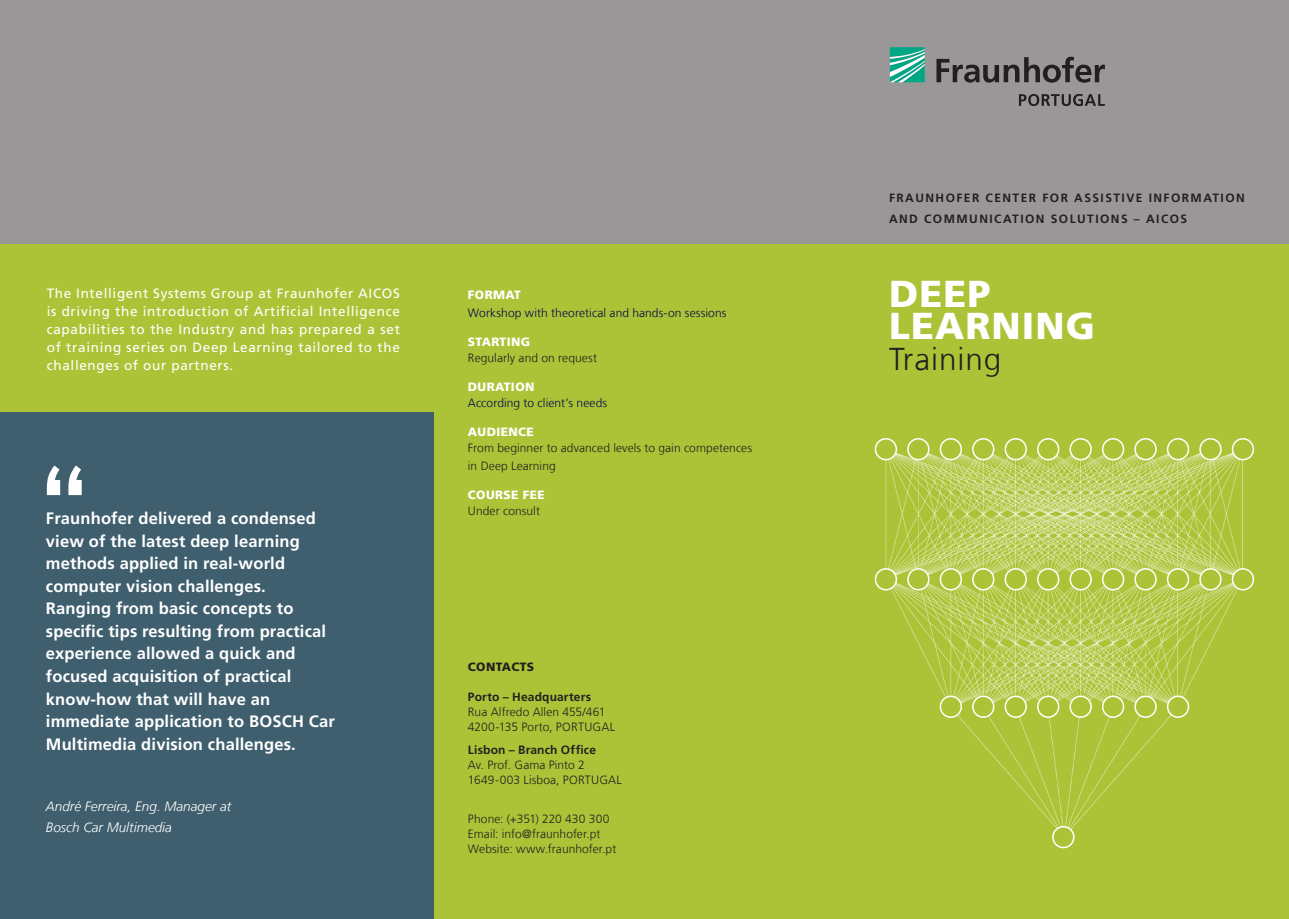
<style>
.page{position:relative;width:1289px;height:919px;background:#fff}
.page>*{position:absolute;margin:0;border:0;box-sizing:border-box;transform-origin:0 0}
._06_Fließtext{font:700 108px "Century Gothic";color:#fff}
._02_Standardüberschr{font:900 37.5px "Frutiger LT Com";letter-spacing:.03em;color:#fff}
._02_Standardüberschr-2{font:300 31.5px "Frutiger LT Com";letter-spacing:.03em;color:#231f20}
._06_Fließtext-2{font:700 16.5px/22.5px "Frutiger LT Com";letter-spacing:.01em;color:#fff}
._01_DIN_A5___Einrich{font:13.5px/18px "Frutiger LT Com";letter-spacing:.05em;color:#fff;text-align:justify}
._06_Fließtext-3{font:italic 300 13.5px "Frutiger LT Com";color:#fff}
.text_no_spaces{font:300 12px/18px "Frutiger LT Com";letter-spacing:.005em;color:#231f20}
._10_Institutsname{font:700 12px "Frutiger LT Com";letter-spacing:.12em;color:#231f20}
.text_no_spaces-2{font:300 12px "Frutiger LT Com";letter-spacing:.01em;color:#030a49}
._10_Institutsname-2{font:900 12px "Frutiger LT Com";letter-spacing:.03em;color:#fff}
.text_no_spaces-3{font:700 12px "Frutiger LT Com";letter-spacing:.015em;color:#231f20}
._10_Institutsname-3{font:900 12px "Frutiger LT Com";letter-spacing:.03em;color:#231f20}
</style>
<div class="page">
<div style="left:0;top:243px;width:1288px;height:675px;background:#adc337"></div>
<div style="left:0;top:0;width:1288px;height:244px;background:#999798"></div>
<div style="left:0;top:412px;width:434px;height:506px;background:#3f5f6e"></div>
<svg style="left:889px;top:47px;width:35px;height:35px"></svg>
<svg style="left:936px;top:57px;width:168px;height:26px"></svg>
<svg style="left:1019px;top:94px;width:85px;height:12px"></svg>
<img style="left:877px;top:438px;width:378px;height:411px">
<div style="left:875px;top:439px;width:21px;height:20px;background:#adc337;border-radius:50%"></div>
<div style="left:874px;top:438px;width:23px;height:22px;border:2px solid #fff;border-radius:50%"></div>
<div style="left:940px;top:439px;width:21px;height:20px;background:#adc337;border-radius:50%"></div>
<div style="left:939px;top:438px;width:23px;height:22px;border:2px solid #fff;border-radius:50%"></div>
<div style="left:1005px;top:439px;width:21px;height:20px;background:#adc337;border-radius:50%"></div>
<div style="left:1004px;top:438px;width:22px;height:22px;border:2px solid #fff;border-radius:50%"></div>
<div style="left:1070px;top:439px;width:21px;height:20px;background:#adc337;border-radius:50%"></div>
<div style="left:1069px;top:438px;width:22px;height:22px;border:2px solid #fff;border-radius:50%"></div>
<div style="left:1135px;top:439px;width:20px;height:20px;background:#adc337;border-radius:50%"></div>
<div style="left:1134px;top:438px;width:22px;height:22px;border:2px solid #fff;border-radius:50%"></div>
<div style="left:1199px;top:439px;width:21px;height:20px;background:#adc337;border-radius:50%"></div>
<div style="left:1199px;top:438px;width:22px;height:22px;border:2px solid #fff;border-radius:50%"></div>
<div style="left:907px;top:439px;width:21px;height:20px;background:#adc337;border-radius:50%"></div>
<div style="left:907px;top:438px;width:22px;height:22px;border:2px solid #fff;border-radius:50%"></div>
<div style="left:972px;top:439px;width:21px;height:20px;background:#adc337;border-radius:50%"></div>
<div style="left:972px;top:438px;width:22px;height:22px;border:2px solid #fff;border-radius:50%"></div>
<div style="left:1037px;top:439px;width:21px;height:20px;background:#adc337;border-radius:50%"></div>
<div style="left:1037px;top:438px;width:22px;height:22px;border:2px solid #fff;border-radius:50%"></div>
<div style="left:1102px;top:439px;width:21px;height:20px;background:#adc337;border-radius:50%"></div>
<div style="left:1101px;top:438px;width:23px;height:22px;border:2px solid #fff;border-radius:50%"></div>
<div style="left:1167px;top:439px;width:21px;height:20px;background:#adc337;border-radius:50%"></div>
<div style="left:1166px;top:438px;width:23px;height:22px;border:2px solid #fff;border-radius:50%"></div>
<div style="left:1232px;top:439px;width:21px;height:20px;background:#adc337;border-radius:50%"></div>
<div style="left:1231px;top:438px;width:23px;height:22px;border:2px solid #fff;border-radius:50%"></div>
<div style="left:875px;top:569px;width:21px;height:20px;background:#adc337;border-radius:50%"></div>
<div style="left:874px;top:568px;width:23px;height:22px;border:2px solid #fff;border-radius:50%"></div>
<div style="left:940px;top:569px;width:21px;height:20px;background:#adc337;border-radius:50%"></div>
<div style="left:939px;top:568px;width:23px;height:22px;border:2px solid #fff;border-radius:50%"></div>
<div style="left:1005px;top:569px;width:21px;height:20px;background:#adc337;border-radius:50%"></div>
<div style="left:1004px;top:568px;width:22px;height:22px;border:2px solid #fff;border-radius:50%"></div>
<div style="left:1070px;top:569px;width:21px;height:20px;background:#adc337;border-radius:50%"></div>
<div style="left:1069px;top:568px;width:22px;height:22px;border:2px solid #fff;border-radius:50%"></div>
<div style="left:1135px;top:569px;width:20px;height:20px;background:#adc337;border-radius:50%"></div>
<div style="left:1134px;top:568px;width:22px;height:22px;border:2px solid #fff;border-radius:50%"></div>
<div style="left:1199px;top:569px;width:21px;height:20px;background:#adc337;border-radius:50%"></div>
<div style="left:1199px;top:568px;width:22px;height:22px;border:2px solid #fff;border-radius:50%"></div>
<div style="left:907px;top:569px;width:21px;height:20px;background:#adc337;border-radius:50%"></div>
<div style="left:907px;top:568px;width:22px;height:22px;border:2px solid #fff;border-radius:50%"></div>
<div style="left:972px;top:569px;width:21px;height:20px;background:#adc337;border-radius:50%"></div>
<div style="left:972px;top:568px;width:22px;height:22px;border:2px solid #fff;border-radius:50%"></div>
<div style="left:1037px;top:569px;width:21px;height:20px;background:#adc337;border-radius:50%"></div>
<div style="left:1037px;top:568px;width:22px;height:22px;border:2px solid #fff;border-radius:50%"></div>
<div style="left:1102px;top:569px;width:21px;height:20px;background:#adc337;border-radius:50%"></div>
<div style="left:1101px;top:568px;width:23px;height:22px;border:2px solid #fff;border-radius:50%"></div>
<div style="left:1167px;top:569px;width:21px;height:20px;background:#adc337;border-radius:50%"></div>
<div style="left:1166px;top:568px;width:23px;height:22px;border:2px solid #fff;border-radius:50%"></div>
<div style="left:1232px;top:569px;width:21px;height:20px;background:#adc337;border-radius:50%"></div>
<div style="left:1231px;top:568px;width:23px;height:22px;border:2px solid #fff;border-radius:50%"></div>
<div style="left:940px;top:696px;width:21px;height:21px;background:#adc337;border-radius:50%"></div>
<div style="left:939px;top:695px;width:23px;height:22px;border:2px solid #fff;border-radius:50%"></div>
<div style="left:1005px;top:696px;width:21px;height:21px;background:#adc337;border-radius:50%"></div>
<div style="left:1004px;top:695px;width:22px;height:22px;border:2px solid #fff;border-radius:50%"></div>
<div style="left:1070px;top:696px;width:21px;height:21px;background:#adc337;border-radius:50%"></div>
<div style="left:1069px;top:695px;width:22px;height:22px;border:2px solid #fff;border-radius:50%"></div>
<div style="left:1052px;top:826px;width:21px;height:21px;background:#adc337;border-radius:50%"></div>
<div style="left:1052px;top:825px;width:22px;height:23px;border:2px solid #fff;border-radius:50%"></div>
<div style="left:1135px;top:696px;width:20px;height:21px;background:#adc337;border-radius:50%"></div>
<div style="left:1134px;top:695px;width:22px;height:22px;border:2px solid #fff;border-radius:50%"></div>
<div style="left:972px;top:696px;width:21px;height:21px;background:#adc337;border-radius:50%"></div>
<div style="left:972px;top:695px;width:22px;height:22px;border:2px solid #fff;border-radius:50%"></div>
<div style="left:1037px;top:696px;width:21px;height:21px;background:#adc337;border-radius:50%"></div>
<div style="left:1037px;top:695px;width:22px;height:22px;border:2px solid #fff;border-radius:50%"></div>
<div style="left:1102px;top:696px;width:21px;height:21px;background:#adc337;border-radius:50%"></div>
<div style="left:1101px;top:695px;width:23px;height:22px;border:2px solid #fff;border-radius:50%"></div>
<div style="left:1167px;top:696px;width:21px;height:21px;background:#adc337;border-radius:50%"></div>
<div style="left:1166px;top:695px;width:23px;height:22px;border:2px solid #fff;border-radius:50%"></div>
<p class="_01_DIN_A5___Einrich" style="left:47px;top:284px;width:354px">The Intelligent Systems Group at Fraunhofer AICOS is driving the introduction of Artificial Intelligence capabilities to the Industry and has prepared a set of training series on Deep Learning tailored to the challenges of our partners.</p>
<p class="_06_Fließtext" style="left:38px;top:424px;width:53px">“</p>
<p class="_06_Fließtext-2" style="left:46px;top:507px;width:290px">Fraunhofer delivered a condensed view of the latest deep learning methods applied in real-world computer vision challenges.<br>Ranging from basic concepts to specific tips resulting from practical experience allowed a quick and focused acquisition of practical know-how that will have an immediate application to BOSCH Car<br>Multimedia division challenges.</p>
<p class="_06_Fließtext-3" style="left:46px;top:798px;width:187px">André Ferreira, Eng. Manager at</p>
<p class="_06_Fließtext-3" style="left:46px;top:819px;width:128px">Bosch Car Multimedia</p>
<p class="_10_Institutsname-2" style="left:468px;top:287px;width:55px">FORMAT</p>
<p class="text_no_spaces-2" style="left:468px;top:305px;width:260px">Workshop with theoretical and hands-on sessions</p>
<p class="_10_Institutsname-2" style="left:468px;top:335px;width:64px">STARTING</p>
<p class="text_no_spaces" style="left:468px;top:348px;width:131px">Regularly and on request</p>
<p class="_10_Institutsname-2" style="left:468px;top:380px;width:68px">DURATION</p>
<p class="text_no_spaces-2" style="left:468px;top:395px;width:141px">According to client’s needs</p>
<p class="_10_Institutsname-2" style="left:468px;top:425px;width:67px">AUDIENCE</p>
<p class="text_no_spaces" style="left:468px;top:438px;width:286px">From beginner to advanced levels to gain competences in Deep Learning</p>
<p class="_10_Institutsname-2" style="left:468px;top:488px;width:78px">COURSE FEE</p>
<p class="text_no_spaces" style="left:468px;top:501px;width:74px">Under consult</p>
<p class="_10_Institutsname-3" style="left:468px;top:659px;width:68px">CONTACTS</p>
<p class="text_no_spaces-3" style="left:468px;top:689px;width:125px">Porto – Headquarters</p>
<p class="text_no_spaces" style="left:468px;top:702px;width:139px">Rua Alfredo Allen 455/461</p>
<p class="text_no_spaces" style="left:468px;top:717px;width:148px">4200-135 Porto, PORTUGAL</p>
<p class="text_no_spaces-3" style="left:468px;top:743px;width:130px">Lisbon – Branch Office</p>
<p class="text_no_spaces" style="left:468px;top:756px;width:118px">Av. Prof. Gama Pinto 2</p>
<p class="text_no_spaces" style="left:468px;top:771px;width:155px">1649-003 Lisboa, PORTUGAL</p>
<p class="text_no_spaces" style="left:468px;top:809px;width:143px">Phone: (+351) 220 430 300</p>
<p class="text_no_spaces" style="left:468px;top:824px;width:134px">Email: info@fraunhofer.pt</p>
<p class="text_no_spaces" style="left:468px;top:839px;width:150px">Website: www.fraunhofer.pt</p>
<p class="_10_Institutsname" style="left:889px;top:191px;width:357px">FRAUNHOFER CENTER FOR ASSISTIVE INFORMATION</p>
<p class="_10_Institutsname" style="left:889px;top:212px;width:300px">AND COMMUNICATION SOLUTIONS – AICOS</p>
<p class="_02_Standardüberschr" style="left:889px;top:271px;width:103px">DEEP</p>
<p class="_02_Standardüberschr" style="left:889px;top:303px;width:207px">LEARNING</p>
<p class="_02_Standardüberschr-2" style="left:889px;top:341px;width:114px">Training</p>
</div>
